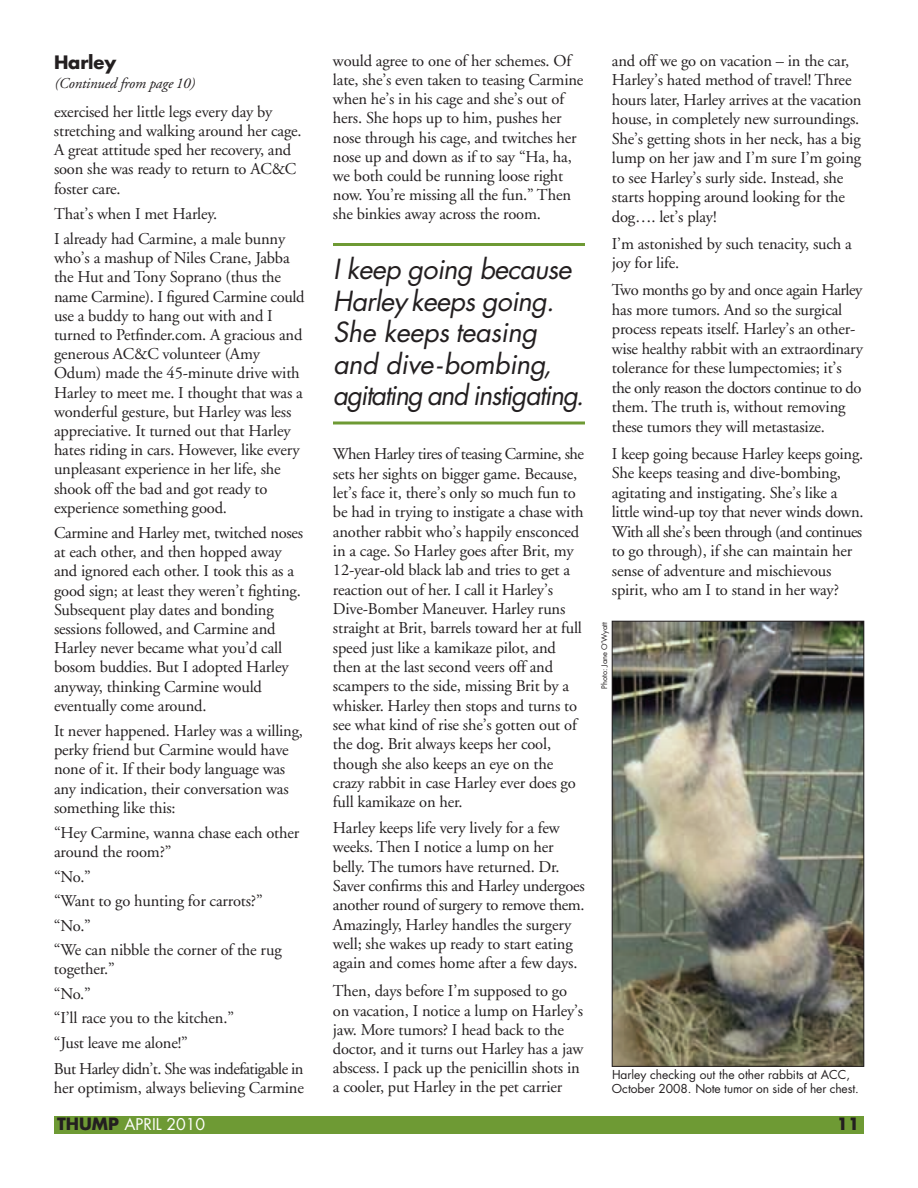
<style>
.page{position:relative;width:918px;height:1188px;background:#fff}
.page>*{position:absolute;margin:0;border:0;box-sizing:border-box;transform-origin:0 0}
.t1{font:italic 27px/31.5px "Futura";letter-spacing:-.025em;color:#231f20}
.t2{font:700 18px "Futura";letter-spacing:-.01em;color:#231f20}
.t3{font:16.5px/19.2px "Adobe Garamond";letter-spacing:-.01em;color:#231f20}
.t4{font:700 16.5px "Futura";color:#231f20}
.t5{font:15.75px "Futura";color:#fff}
.t6{font:italic 15px "Adobe Garamond";letter-spacing:-.01em;color:#231f20}
.t7{font:12px/13.5px "Futura";color:#231f20}
.t8{font:7.5px "Futura";letter-spacing:-.01em;color:#231f20}
.s1{font-weight:700;font-size:16.5px;color:#231f20}
</style>
<div class="page">
<div style="left:54px;top:1116px;width:810px;height:18px;background:#6e9a34"></div>
<hr style="left:333px;top:243px;width:252px;height:3px;background:#6e9a34">
<hr style="left:333px;top:422px;width:252px;height:2px;background:#6e9a34">
<img style="left:614px;top:623px;width:248px;height:442px">
<div style="left:612px;top:621px;width:252px;height:446px;border:1px solid #231f20"></div>
<p class="t2" style="left:54px;top:54px;width:64px">Harley</p>
<p class="t6" style="left:54px;top:78px;width:142px">(Continued from page 10)</p>
<p class="t3" style="left:54px;top:103px;width:249px">exercised her little legs every day by stretching and walking around her cage.<br>A great attitude sped her recovery, and soon she was ready to return to AC&amp;C foster care.</p>
<p class="t3" style="left:54px;top:202px;width:233px;line-height:25.2px">That’s when I met Harley.<br>I already had Carmine, a male bunny</p>
<p class="t3" style="left:54px;top:250px;width:252px">who’s a mashup of Niles Crane, Jabba the Hut and Tony Soprano (thus the name Carmine). I figured Carmine could use a buddy to hang out with and I turned to Petfinder.com. A gracious and generous AC&amp;C volunteer (Amy Odum) made the 45-minute drive with Harley to meet me. I thought that was a wonderful gesture, but Harley was less appreciative. It turned out that Harley hates riding in cars. However, like every unpleasant experience in her life, she shook off the bad and got ready to experience something good.</p>
<p class="t3" style="left:54px;top:525px;width:251px">Carmine and Harley met, twitched noses at each other, and then hopped away and ignored each other. I took this as a good sign; at least they weren’t fighting.<br>Subsequent play dates and bonding sessions followed, and Carmine and Harley never became what you’d call bosom buddies. But I adopted Harley anyway, thinking Carmine would eventually come around.</p>
<p class="t3" style="left:54px;top:723px;width:251px">It never happened. Harley was a willing, perky friend but Carmine would have none of it. If their body language was any indication, their conversation was something like this:</p>
<p class="t3" style="left:54px;top:825px;width:247px">“Hey Carmine, wanna chase each other around the room?”</p>
<p class="t3" style="left:54px;top:866px;width:229px;line-height:24.5px">“No.”<br>“Want to go hunting for carrots?” “No.”<br>“We can nibble the corner of the rug</p>
<p class="t3" style="left:54px;top:958px;width:182px;line-height:24.5px">together.”<br>“No.”<br>“I’ll race you to the kitchen.” “Just leave me alone!”</p>
<p class="t3" style="left:54px;top:1061px;width:251px">But Harley didn’t. She was indefatigable in her optimism, always believing Carmine</p>
<p class="t3" style="left:333px;top:52px;width:252px">would agree to one of her schemes. Of late, she’s even taken to teasing Carmine when he’s in his cage and she’s out of hers. She hops up to him, pushes her nose through his cage, and twitches her nose up and down as if to say “Ha, ha, we both could be running loose right now. You’re missing all the fun.” Then she binkies away across the room.</p>
<h1 class="t1" style="left:333px;top:256px;width:253px">I keep going because<br>Harley keeps going.<br>She keeps teasing and dive-bombing, agitating and instigating.</h1>
<p class="t3" style="left:333px;top:446px;width:253px">When Harley tires of teasing Carmine, she sets her sights on bigger game. Because, let’s face it, there’s only so much fun to be had in trying to instigate a chase with another rabbit who’s happily ensconced in a cage. So Harley goes after Brit, my 12-year-old black lab and tries to get a reaction out of her. I call it Harley’s Dive-Bomber Maneuver. Harley runs straight at Brit, barrels toward her at full speed just like a kamikaze pilot, and then at the last second veers off and scampers to the side, missing Brit by a whisker. Harley then stops and turns to see what kind of rise she’s gotten out of the dog. Brit always keeps her cool, though she also keeps an eye on the crazy rabbit in case Harley ever does go full kamikaze on her.</p>
<p class="t3" style="left:333px;top:819px;width:253px">Harley keeps life very lively for a few weeks. Then I notice a lump on her belly. The tumors have returned. Dr.<br>Saver confirms this and Harley undergoes another round of surgery to remove them.<br>Amazingly, Harley handles the surgery well; she wakes up ready to start eating again and comes home after a few days.</p>
<p class="t3" style="left:333px;top:983px;width:252px">Then, days before I’m supposed to go on vacation, I notice a lump on Harley’s jaw. More tumors? I head back to the doctor, and it turns out Harley has a jaw abscess. I pack up the penicillin shots in a cooler, put Harley in the pet carrier</p>
<p class="t3" style="left:612px;top:52px;width:251px">and off we go on vacation – in the car, Harley’s hated method of travel! Three hours later, Harley arrives at the vacation house, in completely new surroundings.<br>She’s getting shots in her neck, has a big lump on her jaw and I’m sure I’m going to see Harley’s surly side. Instead, she starts hopping around looking for the dog…. let’s play!</p>
<p class="t3" style="left:612px;top:235px;width:241px">I’m astonished by such tenacity, such a joy for life.</p>
<p class="t3" style="left:612px;top:282px;width:253px">Two months go by and once again Harley has more tumors. And so the surgical process repeats itself. Harley’s an other&shy;wise healthy rabbit with an extraordinary tolerance for these lumpectomies; it’s the only reason the doctors continue to do them. The truth is, without removing these tumors they will metastasize.</p>
<p class="t3" style="left:612px;top:445px;width:253px">I keep going because Harley keeps going.<br>She keeps teasing and dive-bombing, agitating and instigating. She’s like a little wind-up toy that never winds down.<br>With all she’s been through (and continues to go through), if she can maintain her sense of adventure and mischievous spirit, who am I to stand in her way?</p>
<p class="t8" style="left:601px;top:689px;width:68px;rotate:-90deg">Photo: Jane O’Wyatt</p>
<p class="t7" style="left:612px;top:1069px;width:248px">Harley checking out the other rabbits at ACC,<br>October 2008. Note tumor on side of her chest.</p>
<p class="t5" style="left:57px;top:1117px;width:150px"><span class="s1">THUMP</span> APRIL 2010</p>
<p class="t4" style="left:837px;top:1117px;width:24px">11</p>
</div>
